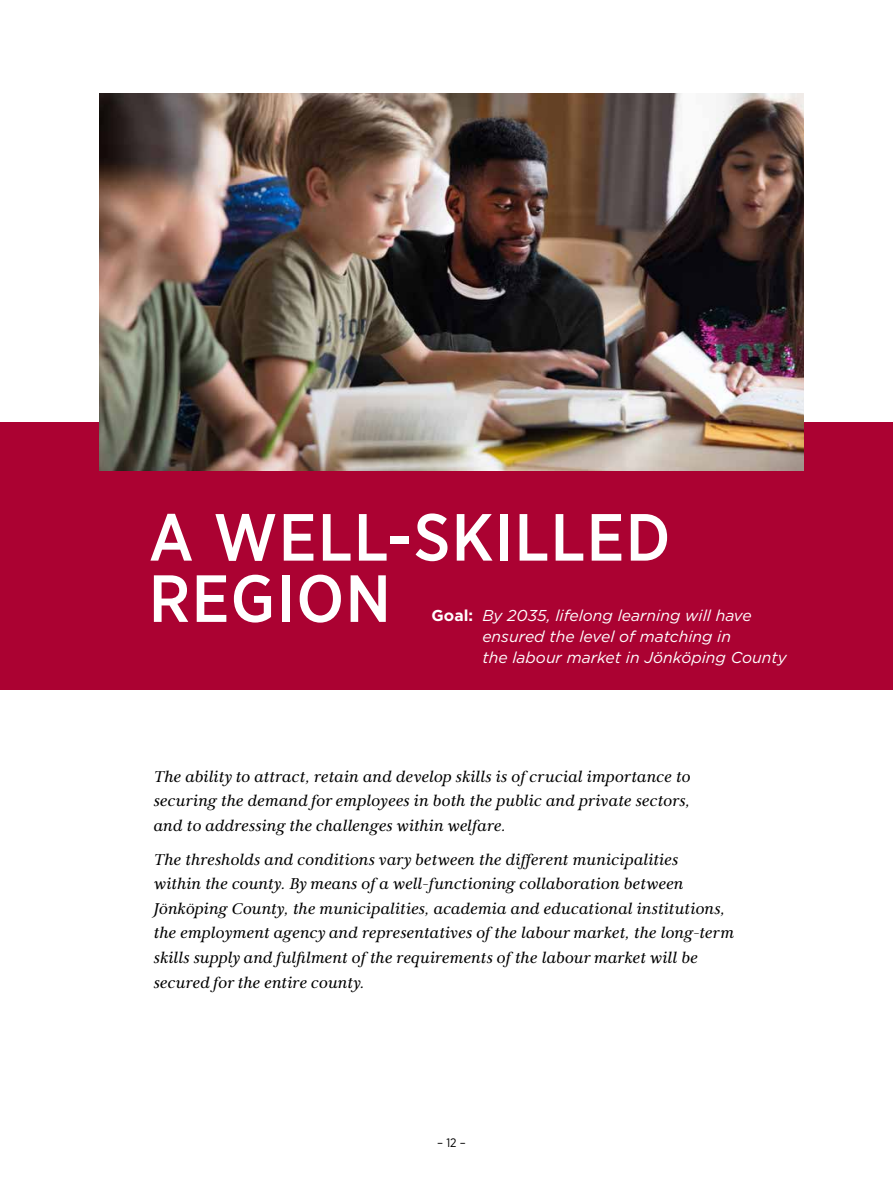
<style>
.page{position:relative;width:893px;height:1191px;background:#fff}
.page>*{position:absolute;margin:0;border:0;box-sizing:border-box;transform-origin:0 0}
.t1{font:500 66.5px/61.2px "Gotham Narrow";letter-spacing:.02em;color:#fff}
.t2{font:italic 15.75px/21px "Gotham";color:#fff}
.t3{font:italic 15.4px/24.5px "Carrig Pro";letter-spacing:.01em;color:#000;text-align:justify}
.t4{font:12.25px "Gotham Narrow";color:#000}
.s1{font-weight:700;font-style:normal}
</style>
<div class="page">
<div style="left:0;top:422px;width:893px;height:268px;background:#ab0232"></div>
<img style="left:99px;top:93px;width:705px;height:377px">
<h1 class="t1" style="left:149px;top:506px;width:523px">A WELL-SKILLED<br>REGION</h1>
<p class="t2" style="left:482px;top:604px;width:306px;text-indent:-51px"><span class="s1">Goal:</span> By 2035, lifelong learning will have ensured the level of matching in<br>the labour market in Jönköping County</p>
<p class="t3" style="left:154px;top:764px;width:538px">The ability to attract, retain and develop skills is of crucial importance to securing the demand for employees in both the public and private sectors, and to addressing the challenges within welfare.</p>
<p class="t3" style="left:154px;top:847px;width:582px;text-align:left">The thresholds and conditions vary between the different municipalities<br>within the county. By means of a well-functioning collaboration between Jönköping County, the municipalities, academia and educational institutions, the employment agency and representatives of the labour market, the long-term skills supply and fulfilment of the requirements of the labour market will be secured for the entire county.</p>
<p class="t4" style="left:437px;top:1135px;width:30px">– 12 –</p>
</div>
